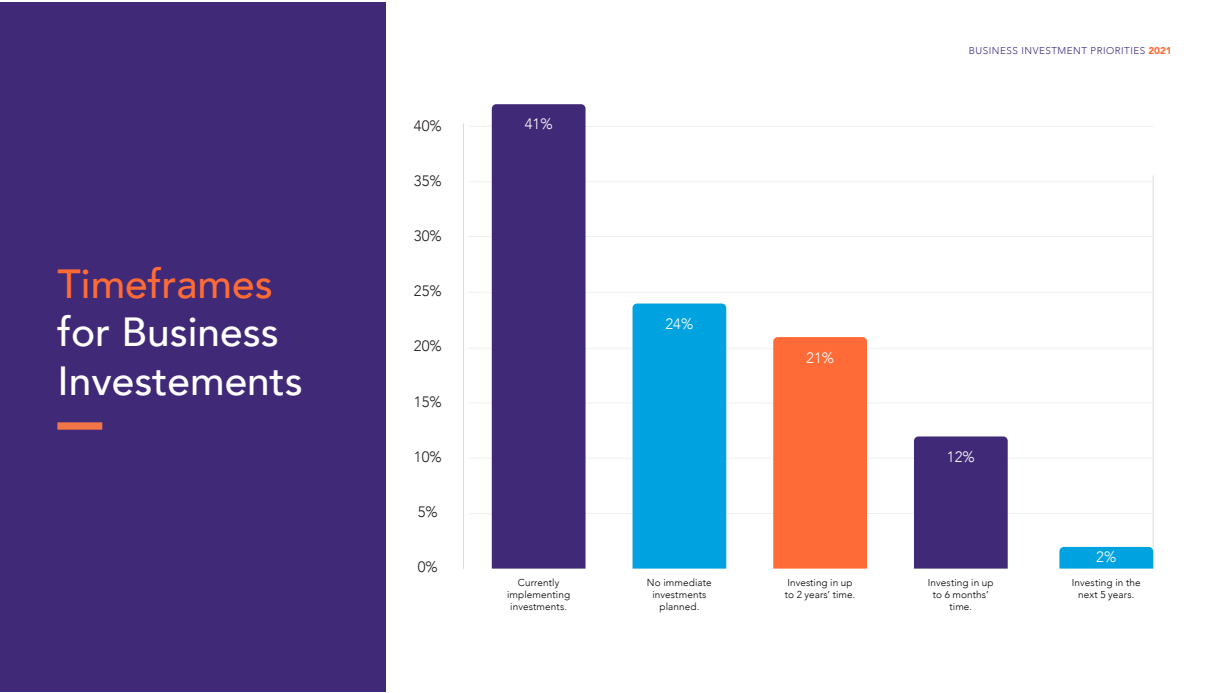
<style>
.page{position:relative;width:1218px;height:693px;background:#fff}
.page>*{position:absolute;margin:0;border:0;box-sizing:border-box;transform-origin:0 0}
.t1{font:500 40.62px/48.8px "Avenir";color:#fff}
.t2{font:500 40.62px "Avenir";color:#ff6b36}
.t3{font:300 15px "Avenir";color:#231f20}
.t4{font:300 15px "Avenir";color:#fff}
.t5{font:300 10px/12px "Avenir";letter-spacing:.01em;color:#000;text-align:center}
.t6{font:300 9.88px "Avenir";letter-spacing:.05em;color:#402a78}
.s1{font-weight:900;color:#ff6b36}
</style>
<div class="page">
<div style="left:0;top:2px;width:385px;height:689px;background:#402a78"></div>
<hr style="left:463px;top:123px;width:1px;height:446px;background:#d9dbdc">
<hr style="left:1153px;top:175px;width:1px;height:394px;background:#d9dbdc">
<hr style="left:469px;top:513px;width:684px;height:1px;background:#eeefef">
<hr style="left:469px;top:458px;width:684px;height:1px;background:#eeefef">
<hr style="left:469px;top:403px;width:684px;height:1px;background:#eeefef">
<hr style="left:469px;top:348px;width:684px;height:1px;background:#eeefef">
<hr style="left:469px;top:292px;width:684px;height:1px;background:#eeefef">
<hr style="left:469px;top:236px;width:684px;height:1px;background:#eeefef">
<hr style="left:469px;top:182px;width:684px;height:1px;background:#eeefef">
<hr style="left:469px;top:126px;width:684px;height:1px;background:#eeefef">
<div style="left:492px;top:104px;width:93px;height:464px;background:#402a78"></div>
<div style="left:632px;top:303px;width:94px;height:265px;background:#00a2df"></div>
<div style="left:773px;top:337px;width:94px;height:231px;background:#ff6b36"></div>
<div style="left:914px;top:436px;width:93px;height:132px;background:#402a78"></div>
<div style="left:1059px;top:547px;width:94px;height:21px;background:#00a2df"></div>
<div style="left:58px;top:422px;width:44px;height:7px;background:#f27547"></div>
<h1 class="t2" style="left:58px;top:248px;width:217px">Timeframes</h1>
<h1 class="t1" style="left:58px;top:306px;width:247px">for Business<br>Investements</h1>
<h2 class="t3" style="left:414px;top:117px;width:29px">40%</h2>
<h2 class="t3" style="left:414px;top:172px;width:29px">35%</h2>
<h2 class="t3" style="left:414px;top:227px;width:29px">30%</h2>
<h2 class="t3" style="left:414px;top:282px;width:29px">25%</h2>
<h2 class="t3" style="left:414px;top:337px;width:29px">20%</h2>
<h2 class="t3" style="left:414px;top:392px;width:29px">15%</h2>
<h2 class="t3" style="left:414px;top:447px;width:29px">10%</h2>
<h2 class="t3" style="left:418px;top:503px;width:22px">5%</h2>
<h2 class="t3" style="left:418px;top:558px;width:22px">0%</h2>
<h2 class="t4" style="left:525px;top:115px;width:29px">41%</h2>
<h2 class="t4" style="left:665px;top:315px;width:29px">24%</h2>
<h2 class="t4" style="left:806px;top:348px;width:29px">21%</h2>
<p class="t6" style="left:969px;top:45px;width:204px">BUSINESS INVESTMENT PRIORITIES <span class="s1">2021</span></p>
<h2 class="t4" style="left:947px;top:448px;width:29px">12%</h2>
<h2 class="t4" style="left:1096px;top:548px;width:22px">2%</h2>
<p class="t5" style="left:507px;top:577px;width:65px">Currently implementing investments.</p>
<p class="t5" style="left:647px;top:577px;width:66px">No immediate investments planned.</p>
<p class="t5" style="left:785px;top:577px;width:72px;text-align:left">Investing in up to 2 years’ time.</p>
<p class="t5" style="left:928px;top:577px;width:67px">Investing in up to 6 months’ time.</p>
<p class="t5" style="left:1072px;top:577px;width:70px">Investing in the next 5 years.</p>
</div>
